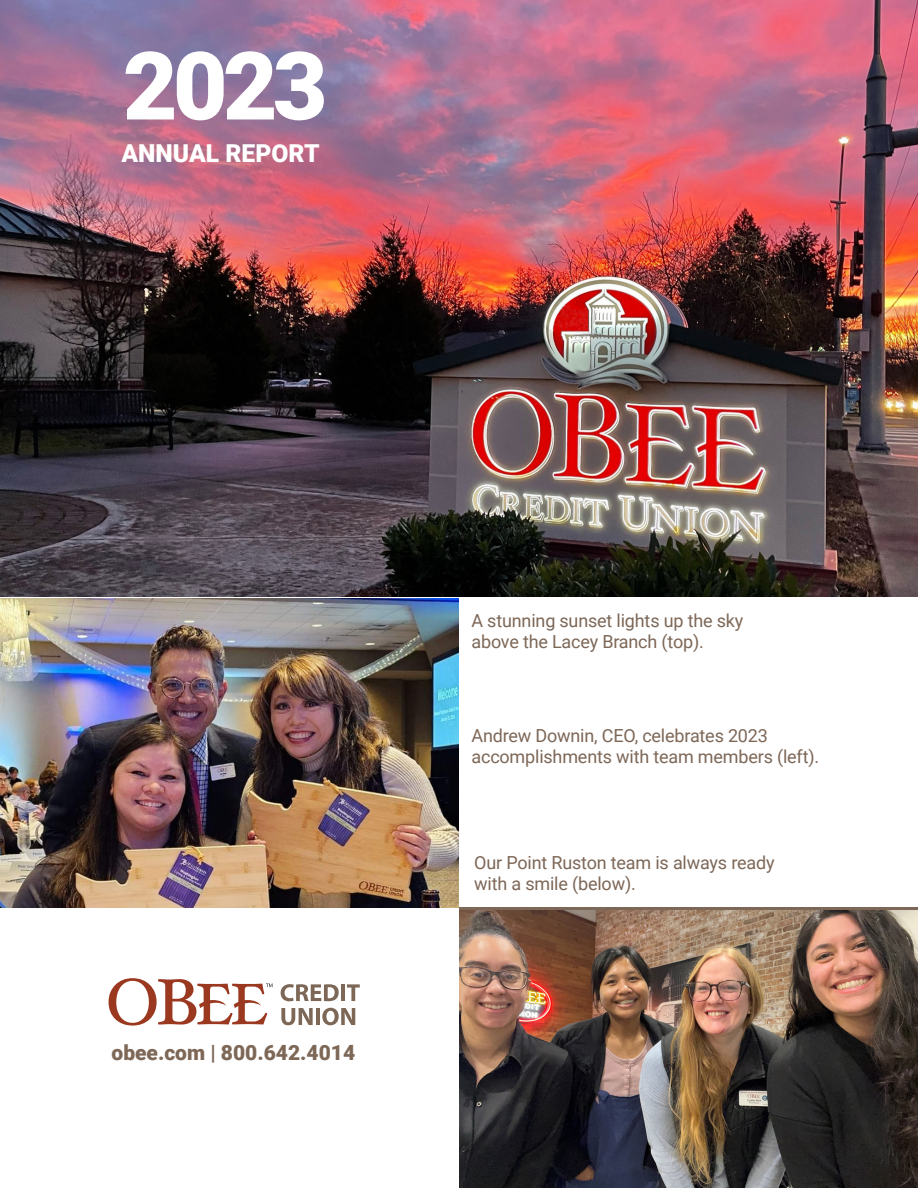
<style>
.page{position:relative;width:918px;height:1188px;background:#fff}
.page>*{position:absolute;margin:0;border:0;box-sizing:border-box;transform-origin:0 0}
.t1{font:900 94.5px "Roboto";color:#fff}
.t2{font:900 24.75px "Roboto";color:#fff}
.t3{font:900 21px "Roboto";color:#7d6757}
.t4{font:18px/21px "Roboto";letter-spacing:-.01em;color:#7d6757}
</style>
<div class="page">
<img style="left:0;top:0;width:918px;height:596px">
<svg style="left:109px;top:978px;width:164px;height:48px"></svg>
<svg style="left:281px;top:984px;width:58px;height:17px"></svg>
<hr style="left:341px;top:984px;width:4px;height:17px;background:#7d6757">
<svg style="left:347px;top:984px;width:13px;height:17px"></svg>
<svg style="left:281px;top:1008px;width:32px;height:17px"></svg>
<hr style="left:316px;top:1008px;width:4px;height:17px;background:#7d6757">
<svg style="left:322px;top:1008px;width:33px;height:17px"></svg>
<img style="left:459px;top:910px;width:459px;height:278px">
<img style="left:0;top:598px;width:459px;height:309px">
<p class="t1" style="left:123px;top:20px;width:206px">2023</p>
<p class="t2" style="left:122px;top:136px;width:200px">ANNUAL REPORT</p>
<p class="t3" style="left:112px;top:1038px;width:245px">obee.com | 800.642.4014</p>
<p class="t4" style="left:471px;top:610px;width:273px">A stunning sunset lights up the sky above the Lacey Branch (top).</p>
<p class="t4" style="left:471px;top:724px;width:349px">Andrew Downin, CEO, celebrates 2023 accomplishments with team members (left).</p>
<p class="t4" style="left:474px;top:851px;width:302px">Our Point Ruston team is always ready with a smile (below).</p>
</div>
